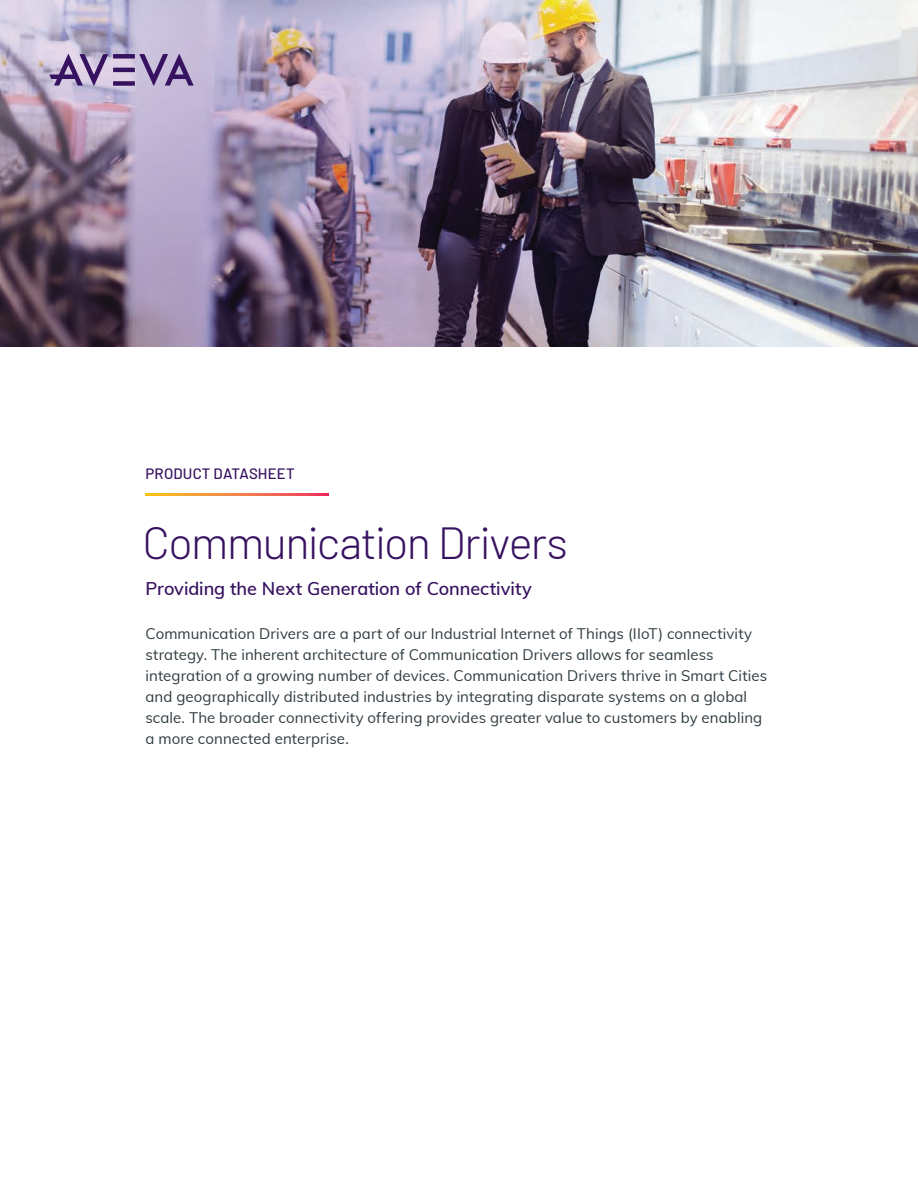
<style>
.page{position:relative;width:918px;height:1188px;background:#fff}
.page>*{position:absolute;margin:0;border:0;box-sizing:border-box;transform-origin:0 0}
.H1_Doc_Title{font:300 45px "Barlow";letter-spacing:-.035em;color:#371260}
.S1_Subheadlines{font:600 18px "Muli";color:#371260}
.Body_Copy{font:15px/21px "Muli";letter-spacing:.005em;color:#2f3b41}
.t1{font:500 15px "Barlow";letter-spacing:.01em;color:#371260}
</style>
<div class="page">
<img style="left:0;top:0;width:918px;height:346px">
<div style="left:113px;top:81px;width:22px;height:5px;background:#371260"></div>
<hr style="left:113px;top:68px;width:22px;height:4px;background:#371260">
<div style="left:113px;top:54px;width:22px;height:5px;background:#371260"></div>
<svg style="left:49px;top:54px;width:59px;height:32px;background:#a18db5"></svg>
<svg style="left:139px;top:54px;width:55px;height:32px;background:#9784b0"></svg>
<svg style="left:146px;top:494px;width:182px;height:1px"></svg>
<p class="t1" style="left:146px;top:464px;width:151px">PRODUCT DATASHEET</p>
<p class="H1_Doc_Title" style="left:142px;top:515px;width:427px">Communication Drivers</p>
<p class="S1_Subheadlines" style="left:146px;top:576px;width:388px">Providing the Next Generation of Connectivity</p>
<p class="Body_Copy" style="left:146px;top:622px;width:623px">Communication Drivers are a part of our Industrial Internet of Things (IIoT) connectivity strategy. The inherent architecture of Communication Drivers allows for seamless integration of a growing number of devices. Communication Drivers thrive in Smart Cities and geographically distributed industries by integrating disparate systems on a global scale. The broader connectivity offering provides greater value to customers by enabling a more connected enterprise.</p>
</div>
